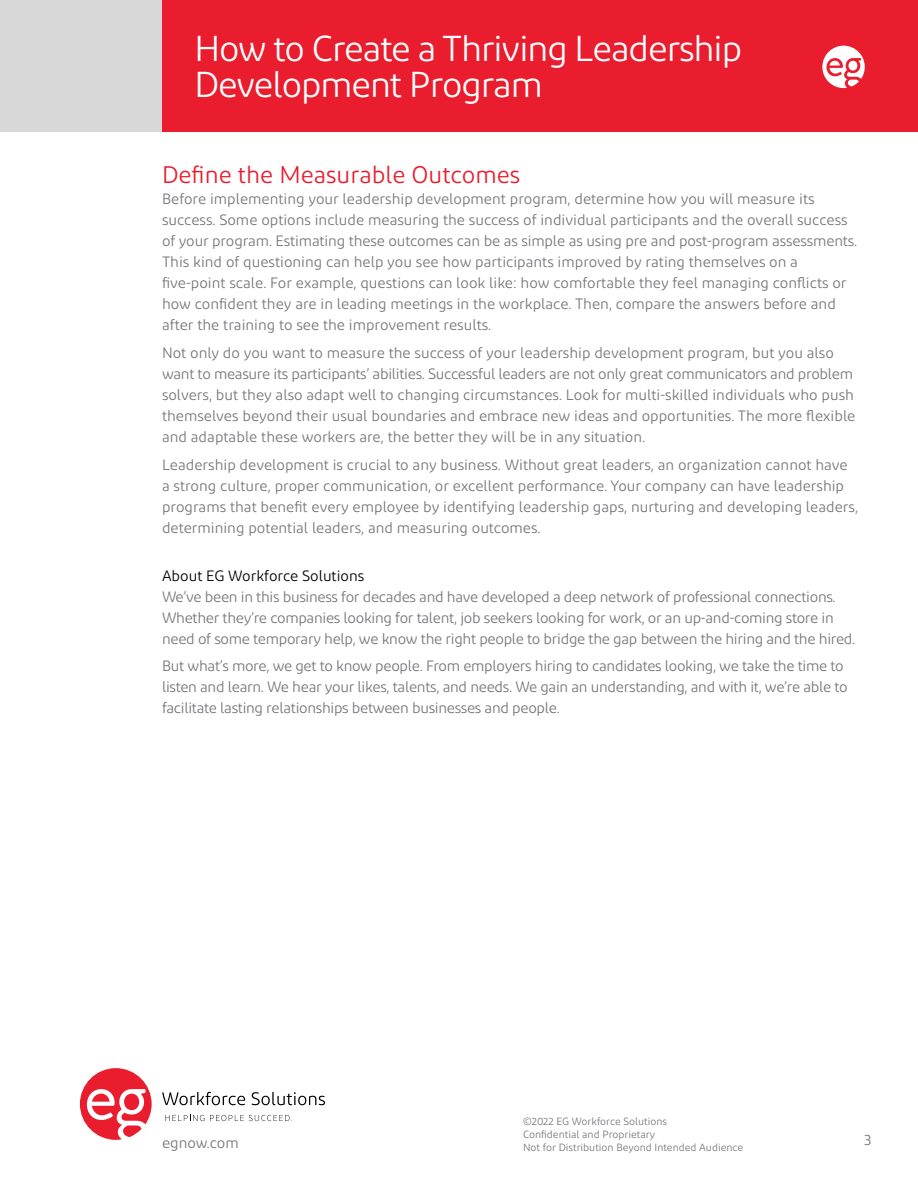
<style>
.page{position:relative;width:918px;height:1188px;background:#fff}
.page>*{position:absolute;margin:0;border:0;box-sizing:border-box;transform-origin:0 0}
.t1{font:36px/36px "Diodrum";letter-spacing:-.03em;color:#fff}
.t2{font:24px "Diodrum";color:#e91d2d}
.t3{font:15px/21px "Diodrum";color:#76777b}
.t4{font:15px/21px "Diodrum";letter-spacing:-.02em;color:#76777b}
.t5{font:15px "Diodrum";color:#000}
.t6{font:10.5px/12.6px "Diodrum";color:#76777b}
</style>
<div class="page">
<div style="left:162px;top:0;width:756px;height:132px;background:#e91d2d"></div>
<div style="left:0;top:0;width:162px;height:132px;background:#d9d8d8"></div>
<svg style="left:822px;top:46px;width:43px;height:42px"></svg>
<div style="left:848px;top:61px;width:9px;height:9px;background:#fff;border-radius:50%"></div>
<svg style="left:162px;top:1092px;width:83px;height:13px"></svg>
<svg style="left:252px;top:1092px;width:73px;height:13px"></svg>
<svg style="left:165px;top:1115px;width:39px;height:6px"></svg>
<svg style="left:210px;top:1115px;width:82px;height:6px"></svg>
<svg style="left:80px;top:1068px;width:72px;height:72px"></svg>
<div style="left:124px;top:1094px;width:15px;height:16px;background:#e91d2d;border-radius:50%"></div>
<h1 class="t1" style="left:194px;top:30px;width:549px">How to Create a Thriving Leadership<br>Development Program</h1>
<h2 class="t2" style="left:162px;top:160px;width:360px">Define the Measurable Outcomes</h2>
<p class="t3" style="left:162px;top:188px;width:697px">Before implementing your leadership development program, determine how you will measure its success. Some options include measuring the success of individual participants and the overall success of your program. Estimating these outcomes can be as simple as using pre and post-program assessments.<br>This kind of questioning can help you see how participants improved by rating themselves on a five-point scale. For example, questions can look like: how comfortable they feel managing conflicts or how confident they are in leading meetings in the workplace. Then, compare the answers before and after the training to see the improvement results.</p>
<p class="t3" style="left:162px;top:342px;width:695px">Not only do you want to measure the success of your leadership development program, but you also want to measure its participants’ abilities. Successful leaders are not only great communicators and problem solvers, but they also adapt well to changing circumstances. Look for multi-skilled individuals who push themselves beyond their usual boundaries and embrace new ideas and opportunities. The more flexible and adaptable these workers are, the better they will be in any situation.</p>
<p class="t3" style="left:162px;top:454px;width:698px">Leadership development is crucial to any business. Without great leaders, an organization cannot have a strong culture, proper communication, or excellent performance. Your company can have leadership programs that benefit every employee by identifying leadership gaps, nurturing and developing leaders, determining potential leaders, and measuring outcomes.</p>
<p class="t5" style="left:162px;top:566px;width:204px">About EG Workforce Solutions</p>
<p class="t4" style="left:162px;top:586px;width:695px">We’ve been in this business for decades and have developed a deep network of professional connections.<br>Whether they’re companies looking for talent, job seekers looking for work, or an up-and-coming store in need of some temporary help, we know the right people to bridge the gap between the hiring and the hired.</p>
<p class="t4" style="left:162px;top:655px;width:687px">But what’s more, we get to know people. From employers hiring to candidates looking, we take the time to listen and learn. We hear your likes, talents, and needs. We gain an understanding, and with it, we’re able to facilitate lasting relationships between businesses and people.</p>
<p class="t3" style="left:162px;top:1132px;width:78px">egnow.com</p>
<p class="t6" style="left:523px;top:1115px;width:222px">©2022 EG Workforce Solutions<br>Confidential and Proprietary<br>Not for Distribution Beyond Intended Audience</p>
<p class="t3" style="left:864px;top:1129px;width:9px">3</p>
</div>
